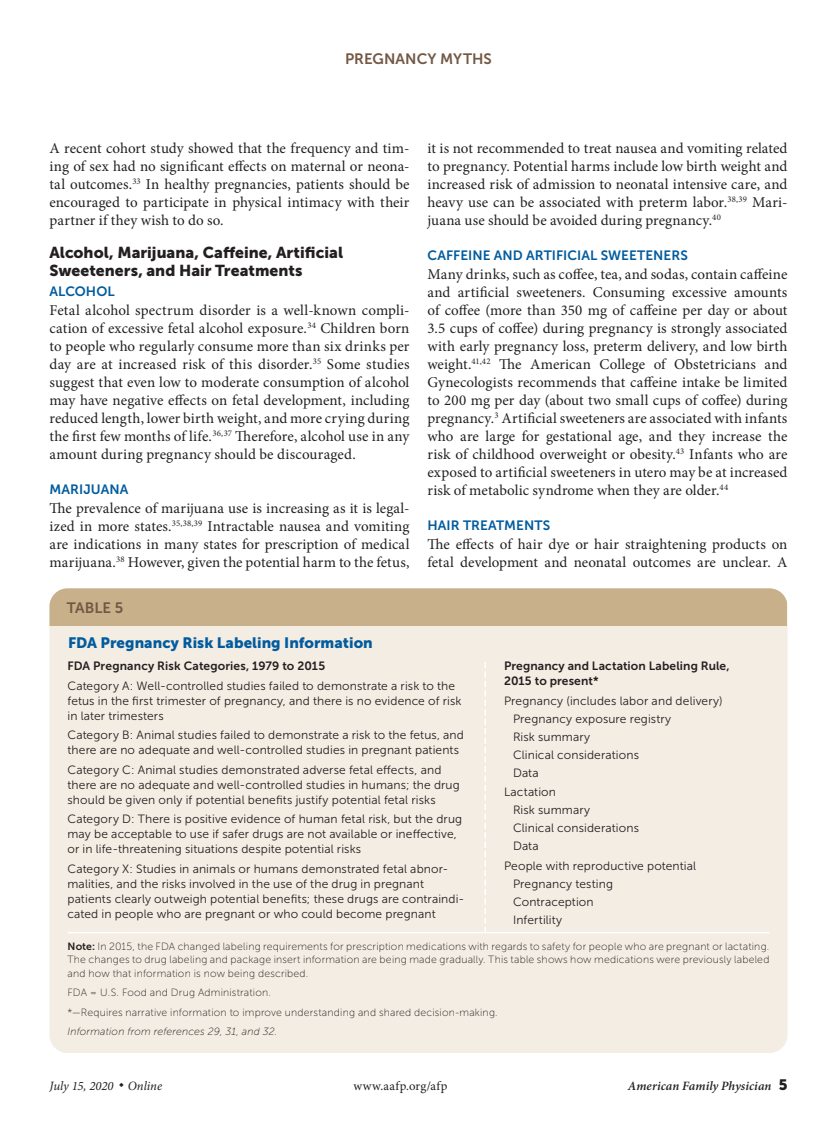
<style>
.page{position:relative;width:837px;height:1134px;background:#fff}
.page>*{position:absolute;margin:0;border:0;box-sizing:border-box;transform-origin:0 0}
.head1{font:15.75px/18px "Museo Sans 900";color:#231f20}
.body_noindent{font:15px/18px "Minion Pro";letter-spacing:.005em;color:#231f20;text-align:justify}
.table_title{font:15px "Museo Sans 900";letter-spacing:.005em;color:#015b9e}
.table{font:15px "Museo Sans 700";letter-spacing:.005em;color:#745844}
.head2{font:13.5px "Museo Sans 700";letter-spacing:.005em;color:#015b9e}
.head2_nospace{font:13.5px "Museo Sans 700";letter-spacing:.01em;color:#015b9e}
.t1{font:italic 12.75px "Minion Pro";color:#231f20}
.t2{font:italic 600 12.75px "Minion Pro";letter-spacing:.005em;color:#231f20}
.t3{font:12.75px "Minion Pro";letter-spacing:.03em;color:#231f20}
.table_data{font:12px/15px "Museo Sans 300";letter-spacing:.01em;color:#231f20}
.table_data_indent{font:12px "Museo Sans 300";letter-spacing:.01em;color:#231f20}
.table_data_last_col{font:12px/15px "Museo Sans 700";letter-spacing:.01em;color:#231f20}
.table_data-2{font:12px "Museo Sans 700";letter-spacing:.01em;color:#231f20}
.table_fig_note{font:10.5px/13.5px "Museo Sans 100";letter-spacing:.02em;color:#231f20;text-align:justify}
.table_fig_note-2{font:italic 10.5px "Museo Sans 100";letter-spacing:.015em;color:#231f20}
.s1{font-family:"Museo Sans 700"}
.s2{font-family:"Museo Sans 900";font-weight:400;font-style:normal;font-size:15px}
</style>
<div class="page">
<div style="left:50px;top:588px;width:738px;height:465px;background:#f3ede3;border-radius:18px"></div>
<hr style="left:68px;top:932px;width:436px;height:1px;background:#fff">
<hr style="left:504px;top:932px;width:266px;height:1px;background:#fff">
<div style="left:50px;top:588px;width:738px;height:38px;background:#c8b08b"></div>
<svg style="left:484px;top:662px;width:2px;height:270px"></svg>
<p class="table" style="left:345px;top:50px;width:148px">PREGNANCY MYTHS</p>
<p class="body_noindent" style="left:50px;top:139px;width:362px">A recent cohort study showed that the frequency and tim&shy;ing of sex had no significant effects on maternal or neona&shy;tal outcomes.<sup>33</sup> In healthy pregnancies, patients should be encouraged to participate in physical intimacy with their partner if they wish to do so.</p>
<p class="head1" style="left:50px;top:243px;width:295px">Alcohol, Marijuana, Caffeine, Artificial<br>Sweeteners, and Hair Treatments</p>
<p class="head2_nospace" style="left:50px;top:283px;width:67px">ALCOHOL</p>
<p class="body_noindent" style="left:50px;top:301px;width:362px">Fetal alcohol spectrum disorder is a well-known compli&shy;cation of excessive fetal alcohol exposure.<sup>34</sup> Children born to people who regularly consume more than six drinks per day are at increased risk of this disorder.<sup>35</sup> Some studies suggest that even low to moderate consumption of alcohol may have negative effects on fetal development, including reduced length, lower birth weight, and more crying during the first few months of life.<sup>36,37</sup> Therefore, alcohol use in any amount during pregnancy should be discouraged.</p>
<p class="head2" style="left:50px;top:481px;width:80px">MARIJUANA</p>
<p class="body_noindent" style="left:50px;top:499px;width:362px">The prevalence of marijuana use is increasing as it is legal&shy;ized in more states.<sup>35,38,39</sup> Intractable nausea and vomiting are indications in many states for prescription of medical marijuana.<sup>38</sup> However, given the potential harm to the fetus,</p>
<p class="body_noindent" style="left:428px;top:139px;width:362px">it is not recommended to treat nausea and vomiting related to pregnancy. Potential harms include low birth weight and increased risk of admission to neonatal intensive care, and heavy use can be associated with preterm labor.<sup>38,39</sup> Mari&shy;juana use should be avoided during pregnancy.<sup>40</sup></p>
<p class="head2" style="left:428px;top:247px;width:262px">CAFFEINE AND ARTIFICIAL SWEETENERS</p>
<p class="body_noindent" style="left:428px;top:265px;width:362px">Many drinks, such as coffee, tea, and sodas, contain caffeine and artificial sweeteners. Consuming excessive amounts of coffee (more than 350 mg of caffeine per day or about 3.5 cups of coffee) during pregnancy is strongly associated with early pregnancy loss, preterm delivery, and low birth weight.<sup>41,42</sup> The American College of Obstetricians and Gynecologists recommends that caffeine intake be limited to 200 mg per day (about two small cups of coffee) during pregnancy.<sup>3</sup> Artificial sweeteners are associated with infants who are large for gestational age, and they increase the risk of childhood overweight or obesity.<sup>43</sup> Infants who are exposed to artificial sweeteners in utero may be at increased risk of metabolic syndrome when they are older.<sup>44</sup></p>
<p class="head2" style="left:428px;top:517px;width:124px">HAIR TREATMENTS</p>
<p class="body_noindent" style="left:428px;top:535px;width:361px">The effects of hair dye or hair straightening products on fetal development and neonatal outcomes are unclear. A</p>
<p class="table" style="left:67px;top:600px;width:58px">TABLE 5</p>
<p class="table_title" style="left:68px;top:634px;width:306px">FDA Pregnancy Risk Labeling Information</p>
<p class="table_data-2" style="left:68px;top:659px;width:259px">FDA Pregnancy Risk Categories, 1979 to 2015</p>
<p class="table_data" style="left:68px;top:678px;width:395px">Category A: Well-controlled studies failed to demonstrate a risk to the fetus in the first trimester of pregnancy, and there is no evidence of risk in later trimesters</p>
<p class="table_data" style="left:68px;top:728px;width:398px">Category B: Animal studies failed to demonstrate a risk to the fetus, and there are no adequate and well-controlled studies in pregnant patients</p>
<p class="table_data" style="left:68px;top:762px;width:394px">Category C: Animal studies demonstrated adverse fetal effects, and there are no adequate and well-controlled studies in humans; the drug should be given only if potential benefits justify potential fetal risks</p>
<p class="table_data" style="left:68px;top:812px;width:396px">Category D: There is positive evidence of human fetal risk, but the drug may be acceptable to use if safer drugs are not available or ineffective, or in life-threatening situations despite potential risks</p>
<p class="table_data" style="left:68px;top:861px;width:398px">Category X: Studies in animals or humans demonstrated fetal abnor&shy;malities, and the risks involved in the use of the drug in pregnant patients clearly outweigh potential benefits; these drugs are contraindi&shy;cated in people who are pregnant or who could become pregnant</p>
<p class="table_data_last_col" style="left:504px;top:658px;width:227px">Pregnancy and Lactation Labeling Rule,<br>2015 to present*</p>
<p class="table_data" style="left:504px;top:693px;width:220px">Pregnancy (includes labor and delivery)</p>
<p class="table_data_indent" style="left:513px;top:712px;width:160px">Pregnancy exposure registry</p>
<p class="table_data_indent" style="left:513px;top:730px;width:79px">Risk summary</p>
<p class="table_data_indent" style="left:513px;top:748px;width:128px">Clinical considerations</p>
<p class="table_data_indent" style="left:513px;top:766px;width:27px">Data</p>
<p class="table_data" style="left:504px;top:785px;width:54px">Lactation</p>
<p class="table_data_indent" style="left:513px;top:804px;width:79px">Risk summary</p>
<p class="table_data_indent" style="left:513px;top:822px;width:128px">Clinical considerations</p>
<p class="table_data_indent" style="left:513px;top:840px;width:27px">Data</p>
<p class="table_data" style="left:504px;top:858px;width:194px">People with reproductive potential</p>
<p class="table_data_indent" style="left:513px;top:877px;width:102px">Pregnancy testing</p>
<p class="table_data_indent" style="left:513px;top:895px;width:82px">Contraception</p>
<p class="table_data_indent" style="left:513px;top:913px;width:51px">Infertility</p>
<p class="table_fig_note" style="left:68px;top:939px;width:703px"><span class="s1">Note:</span> In 2015, the FDA changed labeling requirements for prescription medications with regards to safety for people who are pregnant or lactating.<br>The changes to drug labeling and package insert information are being made gradually. This table shows how medications were previously labeled and how that information is now being described.</p>
<p class="table_fig_note" style="left:68px;top:986px;width:205px">FDA = U.S. Food and Drug Administration.</p>
<p class="table_fig_note" style="left:68px;top:1005px;width:432px">*—Requires narrative information to improve understanding and shared decision-making.</p>
<p class="table_fig_note-2" style="left:68px;top:1026px;width:211px">Information from references 29, 31, and 32.</p>
<p class="t1" style="left:50px;top:1078px;width:114px">July 15, 2020 ◆ Online</p>
<p class="t3" style="left:353px;top:1078px;width:96px">www.aafp.org/afp</p>
<p class="t2" style="left:628px;top:1077px;width:161px">American Family Physician <span class="s2">5</span></p>
<p class="t1" style="left:50px;top:1078px;width:204px">Date xx, xxxx ◆ Volume xx, Number xx</p>
</div>
